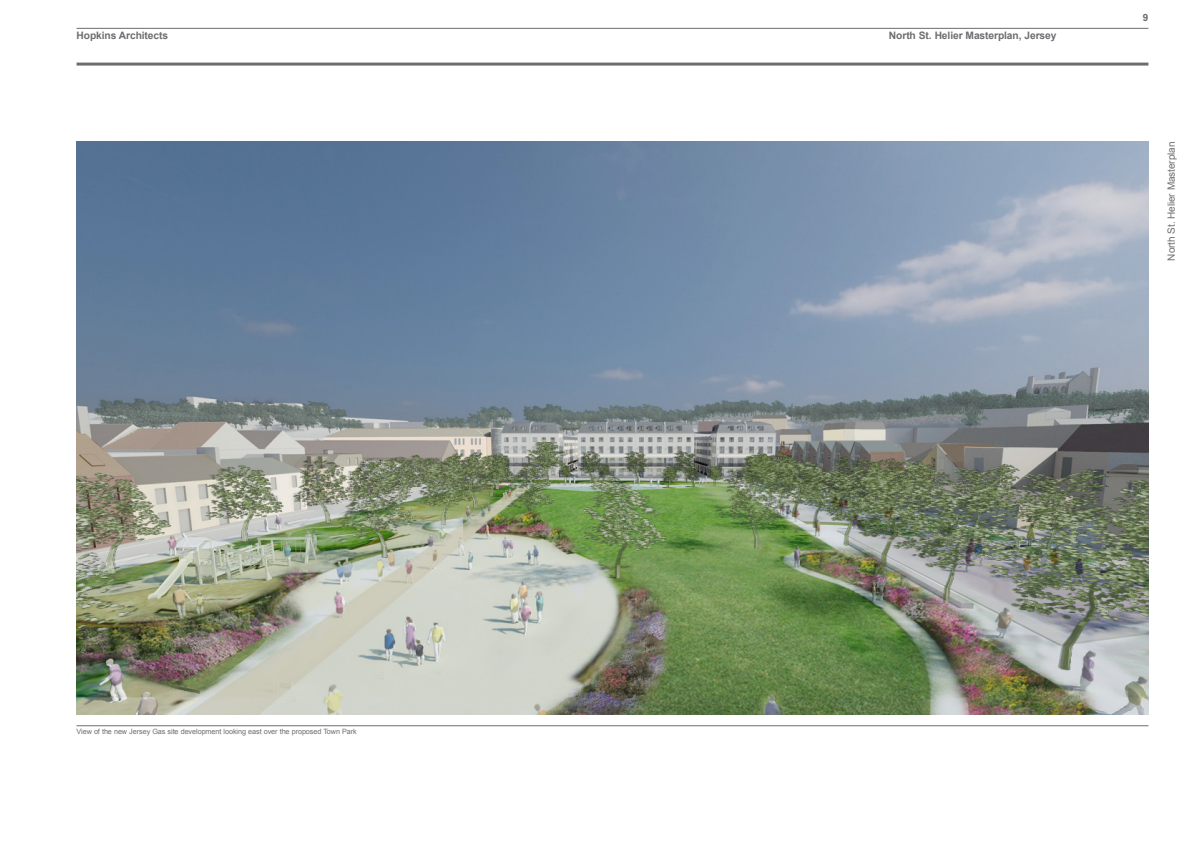
<style>
.page{position:relative;width:1191px;height:842px;background:#fff}
.page>*{position:absolute;margin:0;border:0;box-sizing:border-box;transform-origin:0 0}
.Header_Bold_70__Blac{font:700 10.2px "Arial";letter-spacing:-.01em;color:#6c6d70}
.Side_Sub_Title{font:10px "Arial";letter-spacing:-.01em;color:#6c6d70}
.Header_Bold_70__Blac-2{font:700 10px "Arial";color:#6c6d70}
.Caption_Text_Regular{font:7.2px "Arial";letter-spacing:-.01em;color:#6c6d70}
</style>
<div class="page">
<hr style="left:77px;top:63px;width:1071px;height:3px;background:#6c6d70">
<hr style="left:77px;top:726px;width:1071px;height:1px;background:#6c6d70">
<hr style="left:77px;top:28px;width:1071px;height:1px;background:#6c6d70">
<img style="left:77px;top:142px;width:1071px;height:572px">
<p class="Header_Bold_70__Blac" style="left:77px;top:29px;width:93px">Hopkins Architects</p>
<p class="Header_Bold_70__Blac" style="left:889px;top:29px;width:169px">North St. Helier Masterplan, Jersey</p>
<p class="Header_Bold_70__Blac-2" style="left:1142px;top:12px;width:7px">9</p>
<p class="Side_Sub_Title" style="left:1165px;top:261px;width:120px;rotate:-90deg">North St. Helier Masterplan</p>
<p class="Caption_Text_Regular" style="left:77px;top:727px;width:282px">View of the new Jersey Gas site development looking east over the proposed Town Park</p>
</div>
